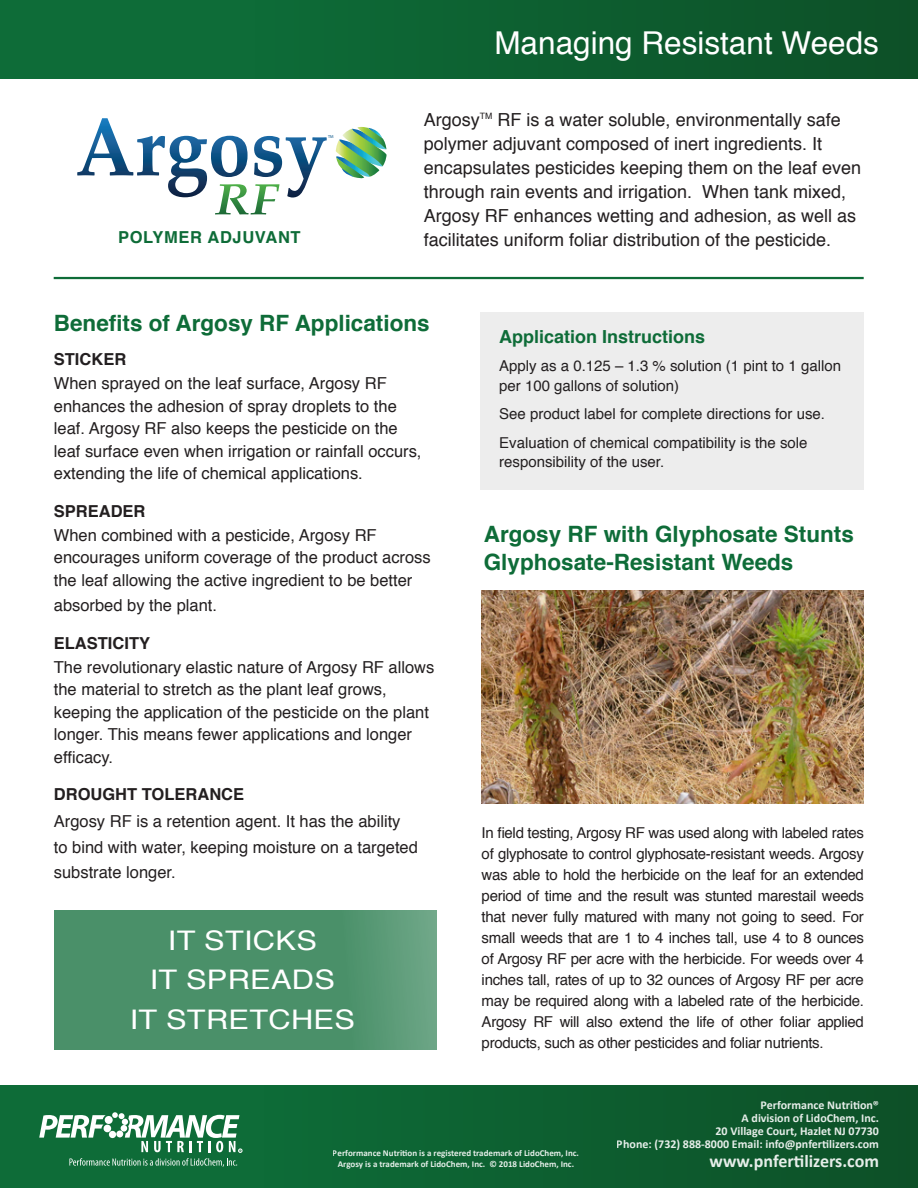
<style>
.page{position:relative;width:918px;height:1188px;background:#fff}
.page>*{position:absolute;margin:0;border:0;box-sizing:border-box;transform-origin:0 0}
.t1{font:31.5px "Helvetica";color:#fff}
.Green_headline_12pt{font:27px "Helvetica";letter-spacing:.01em;color:#fff;scale:1.14 1}
.Blue_headline_12pt_a{font:700 22.5px/28.5px "Helvetica";color:#0e6c38}
.medium_intro_text_bl{font:18px/24px "Helvetica";color:#231f20}
.Blue_headline_12pt_a-2{font:700 18px "Helvetica";color:#0e6c38}
.t2{font:700 18px "Calibri";color:#fff}
.t3{font:16.5px/22.5px "Helvetica";color:#231f20}
.Bold_sub_headline_13{font:700 16.5px "Helvetica";color:#231f20}
.Bold_sub_headline_13-2{font:700 16.5px "Helvetica";letter-spacing:.04em;color:#0e6c38}
.Body_text_paragraph{font:15px/21px "Helvetica";color:#231f20}
.t4{font:700 12px/12.8px "Calibri";color:#fff;text-align:right}
.t5{font:700 9px/10.8px "Calibri";color:#fff;text-align:center}
.t6{font:4.2px "Myriad Pro";color:#075387}
</style>
<div class="page">
<svg style="left:54px;top:910px;width:382px;height:139px;background:#4e926c"></svg>
<hr style="left:54px;top:277px;width:810px;height:2px;background:#0e6c38">
<div style="left:481px;top:312px;width:383px;height:177px;background:#ededed"></div>
<svg style="left:77px;top:118px;width:202px;height:96px"></svg>
<svg style="left:336px;top:127px;width:51px;height:52px"></svg>
<img style="left:482px;top:590px;width:382px;height:214px">
<div style="left:0;top:0;width:918px;height:79px;background:#0e6c38"></div>
<div style="left:0;top:1086px;width:918px;height:102px;background:#0e6c38"></div>
<div style="left:255px;top:0;width:663px;height:79px;background:linear-gradient(to right,#0d6b37,#0d5027)"></div>
<div style="left:264px;top:1086px;width:654px;height:102px;background:linear-gradient(to right,#0d6b37,#0d5027)"></div>
<svg style="left:39px;top:1112px;width:203px;height:55px"></svg>
<p class="t6" style="left:328px;top:134px;width:7px">TM</p>
<p class="t1" style="left:494px;top:18px;width:386px">Managing Resistant Weeds</p>
<p class="medium_intro_text_bl" style="left:424px;top:108px;width:439px">Argosy<sup>TM</sup> RF is a water soluble, environmentally safe polymer adjuvant composed of inert ingredients. It encapsulates pesticides keeping them on the leaf even through rain events and irrigation. When tank mixed, Argosy RF enhances wetting and adhesion, as well as</p>
<p class="Bold_sub_headline_13-2" style="left:118px;top:224px;width:184px">POLYMER ADJUVANT</p>
<p class="medium_intro_text_bl" style="left:424px;top:228px;width:409px">facilitates uniform foliar distribution of the pesticide.</p>
<p class="Blue_headline_12pt_a" style="left:54px;top:309px;width:377px">Benefits of Argosy RF Applications</p>
<p class="Bold_sub_headline_13" style="left:54px;top:346px;width:74px">STICKER</p>
<p class="t3" style="left:54px;top:373px;width:369px">When sprayed on the leaf surface, Argosy RF enhances the adhesion of spray droplets to the leaf. Argosy RF also keeps the pesticide on the leaf surface even when irrigation or rainfall occurs, extending the life of chemical applications.</p>
<p class="Bold_sub_headline_13" style="left:54px;top:497px;width:93px">SPREADER</p>
<p class="t3" style="left:54px;top:524px;width:378px">When combined with a pesticide, Argosy RF encourages uniform coverage of the product across the leaf allowing the active ingredient to be better</p>
<p class="t3" style="left:54px;top:595px;width:165px">absorbed by the plant.</p>
<p class="Bold_sub_headline_13" style="left:54px;top:629px;width:98px">ELASTICITY</p>
<p class="t3" style="left:54px;top:656px;width:382px">The revolutionary elastic nature of Argosy RF allows the material to stretch as the plant leaf grows, keeping the application of the pesticide on the plant longer. This means fewer applications and longer efficacy.</p>
<p class="Bold_sub_headline_13" style="left:54px;top:781px;width:192px">DROUGHT TOLERANCE</p>
<p class="t3" style="left:54px;top:809px;width:366px;line-height:25.5px">Argosy RF is a retention agent. It has the ability to bind with water, keeping moisture on a targeted substrate longer.</p>
<p class="Green_headline_12pt" style="left:168px;top:919px;width:132px">IT STICKS</p>
<p class="Green_headline_12pt" style="left:150px;top:959px;width:164px">IT SPREADS</p>
<p class="Green_headline_12pt" style="left:130px;top:999px;width:199px">IT STRETCHES</p>
<p class="Blue_headline_12pt_a-2" style="left:499px;top:322px;width:208px">Application Instructions</p>
<p class="Body_text_paragraph" style="left:499px;top:357px;width:343px;line-height:19.5px">Apply as a 0.125 – 1.3 % solution (1 pint to 1 gallon per 100 gallons of solution)</p>
<p class="Body_text_paragraph" style="left:499px;top:404px;width:327px">See product label for complete directions for use.</p>
<p class="Body_text_paragraph" style="left:499px;top:433px;width:310px;line-height:19.5px">Evaluation of chemical compatibility is the sole responsibility of the user.</p>
<p class="Blue_headline_12pt_a" style="left:484px;top:520px;width:372px">Argosy RF with Glyphosate Stunts<br>Glyphosate-Resistant Weeds</p>
<p class="Body_text_paragraph" style="left:482px;top:822px;width:384px;text-align:justify">In field testing, Argosy RF was used along with labeled rates of glyphosate to control glyphosate-resistant weeds. Argosy was able to hold the herbicide on the leaf for an extended period of time and the result was stunted marestail weeds that never fully matured with many not going to seed. For small weeds that are 1 to 4 inches tall, use 4 to 8 ounces of Argosy RF per acre with the herbicide. For weeds over 4 inches tall, rates of up to 32 ounces of Argosy RF per acre may be required along with a labeled rate of the herbicide.<br>Argosy RF will also extend the life of other foliar applied products, such as other pesticides and foliar nutrients.</p>
<p class="t5" style="left:333px;top:1147px;width:248px">Performance Nutrition is a registered trademark of LidoChem, Inc.<br>Argosy is a trademark of LidoChem, Inc. © 2018 LidoChem, Inc.</p>
<p class="t4" style="left:617px;top:1099px;width:264px">Performance Nutrition®<br>A division of LidoChem, Inc.<br>20 Village Court, Hazlet NJ 07730<br>Phone: (732) 888-8000 Email: info@pnfertilizers.com</p>
<p class="t2" style="left:710px;top:1150px;width:171px">www.pnfertilizers.com</p>
</div>
